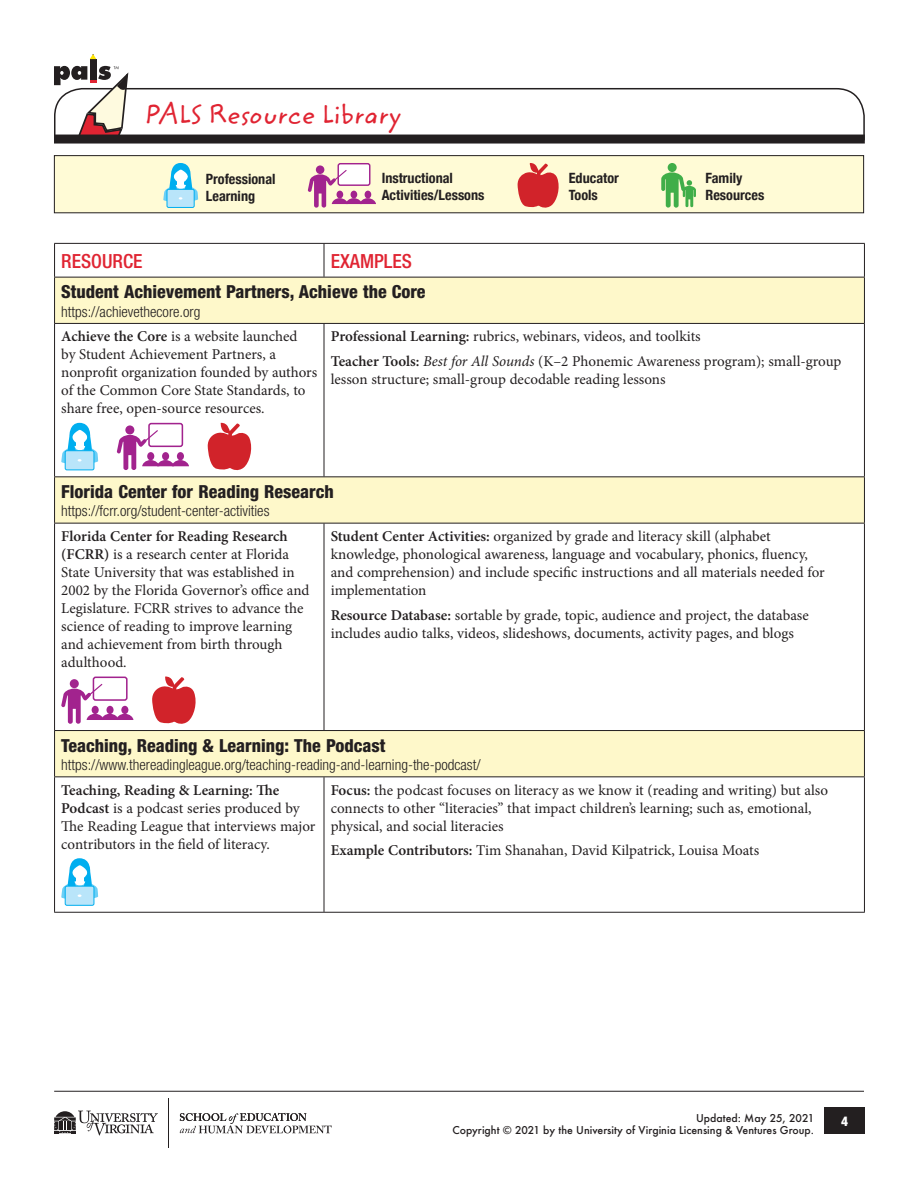
<style>
.page{position:relative;width:918px;height:1188px;background:#fff}
.page>*{position:absolute;margin:0;border:0;box-sizing:border-box;transform-origin:0 0}
.t1{font:27.15px "Zemke Hand ITC Std";color:#e02432}
.t2{font:500 condensed 19.5px "Helvetica Neue";color:#e02432}
.t3{font:800 condensed 18px "Helvetica Neue";color:#231f20}
.t4{font:15px/18px "Minion Pro";color:#231f20}
.t5{font:300 condensed 15px "Helvetica Neue";color:#231f20}
.t6{font:700 condensed 14.1px/17px "Helvetica Neue";color:#231f20}
.t7{font:800 condensed 13.5px "Helvetica Neue";color:#fff}
.t8{font:500 10.5px/12px "Futura";color:#231f20;text-align:right}
.s1{font-weight:600}
.s2{font-style:italic}
</style>
<div class="page">
<svg style="left:130px;top:88px;width:735px;height:47px"></svg>
<div style="left:90px;top:59px;width:6px;height:21px;background:#231f20"></div>
<svg style="left:90px;top:54px;width:6px;height:5px"></svg>
<svg style="left:54px;top:66px;width:76px;height:69px"></svg>
<div style="left:54px;top:135px;width:811px;height:9px;background:#231f20"></div>
<div style="left:824px;top:1107px;width:41px;height:27px;background:#231f20"></div>
<hr style="left:54px;top:1091px;width:810px;height:1px;background:#231f20">
<svg style="left:180px;top:1113px;width:152px;height:20px"></svg>
<hr style="left:168px;top:1098px;width:1px;height:50px;background:#231f20">
<svg style="left:54px;top:1111px;width:104px;height:25px"></svg>
<svg style="left:55px;top:278px;width:809px;height:498px"></svg>
<hr style="left:54px;top:243px;width:270px;height:1px;background:#231f20">
<hr style="left:54px;top:244px;width:1px;height:33px;background:#231f20">
<hr style="left:324px;top:243px;width:541px;height:1px;background:#231f20">
<hr style="left:324px;top:244px;width:1px;height:33px;background:#231f20">
<hr style="left:864px;top:244px;width:1px;height:33px;background:#231f20">
<hr style="left:54px;top:277px;width:270px;height:1px;background:#231f20">
<hr style="left:54px;top:277px;width:1px;height:46px;background:#231f20">
<hr style="left:324px;top:277px;width:541px;height:1px;background:#231f20">
<hr style="left:864px;top:277px;width:1px;height:46px;background:#231f20">
<hr style="left:324px;top:324px;width:1px;height:152px;background:#231f20">
<hr style="left:54px;top:476px;width:270px;height:1px;background:#231f20">
<hr style="left:54px;top:477px;width:1px;height:46px;background:#231f20">
<hr style="left:324px;top:476px;width:541px;height:1px;background:#231f20">
<hr style="left:864px;top:477px;width:1px;height:46px;background:#231f20">
<hr style="left:324px;top:524px;width:1px;height:206px;background:#231f20">
<hr style="left:54px;top:730px;width:270px;height:1px;background:#231f20">
<hr style="left:54px;top:731px;width:1px;height:45px;background:#231f20">
<hr style="left:324px;top:730px;width:541px;height:1px;background:#231f20">
<hr style="left:864px;top:731px;width:1px;height:45px;background:#231f20">
<hr style="left:324px;top:777px;width:1px;height:135px;background:#231f20">
<hr style="left:54px;top:912px;width:270px;height:1px;background:#231f20">
<hr style="left:324px;top:912px;width:541px;height:1px;background:#231f20">
<hr style="left:54px;top:323px;width:270px;height:1px;background:#231f20">
<hr style="left:54px;top:324px;width:1px;height:152px;background:#231f20">
<hr style="left:324px;top:323px;width:541px;height:1px;background:#231f20">
<hr style="left:864px;top:324px;width:1px;height:152px;background:#231f20">
<hr style="left:54px;top:523px;width:270px;height:1px;background:#231f20">
<hr style="left:54px;top:524px;width:1px;height:206px;background:#231f20">
<hr style="left:324px;top:523px;width:541px;height:1px;background:#231f20">
<hr style="left:864px;top:524px;width:1px;height:206px;background:#231f20">
<hr style="left:54px;top:776px;width:270px;height:1px;background:#231f20">
<hr style="left:54px;top:777px;width:1px;height:135px;background:#231f20">
<hr style="left:324px;top:776px;width:541px;height:1px;background:#231f20">
<hr style="left:864px;top:777px;width:1px;height:135px;background:#231f20">
<div style="left:65px;top:451px;width:29px;height:19px;background:#b9e5fa;border-radius:2px"></div>
<div style="left:65px;top:451px;width:29px;height:19px;border:1px solid #00aeef;border-radius:2px"></div>
<svg style="left:61px;top:423px;width:37px;height:42px"></svg>
<div style="left:149px;top:424px;width:33px;height:22px;background:#fff;border-radius:2px"></div>
<div style="left:148px;top:423px;width:35px;height:24px;border:2px solid #a2238e;border-radius:2px"></div>
<svg style="left:125px;top:425px;width:9px;height:9px"></svg>
<svg style="left:117px;top:429px;width:72px;height:41px"></svg>
<svg style="left:207px;top:422px;width:47px;height:50px"></svg>
<div style="left:93px;top:677px;width:34px;height:23px;background:#fff;border-radius:2px"></div>
<div style="left:93px;top:677px;width:35px;height:24px;border:2px solid #a2238e;border-radius:2px"></div>
<div style="left:70px;top:679px;width:9px;height:9px;background:#a2238e;border-radius:50%"></div>
<svg style="left:61px;top:683px;width:72px;height:41px"></svg>
<svg style="left:152px;top:676px;width:46px;height:50px"></svg>
<div style="left:65px;top:886px;width:29px;height:19px;background:#b9e5fa;border-radius:2px"></div>
<div style="left:65px;top:886px;width:29px;height:20px;border:1px solid #00aeef;border-radius:2px"></div>
<svg style="left:61px;top:858px;width:37px;height:42px"></svg>
<div style="left:54px;top:156px;width:810px;height:57px;background:#fffbd6"></div>
<div style="left:54px;top:155px;width:810px;height:58px;border:1px solid #231f20"></div>
<div style="left:167px;top:189px;width:27px;height:18px;background:#b9e5fa;border-radius:2px"></div>
<div style="left:167px;top:189px;width:27px;height:19px;border:1px solid #00aeef;border-radius:2px"></div>
<svg style="left:163px;top:163px;width:35px;height:40px"></svg>
<div style="left:338px;top:164px;width:32px;height:21px;background:#fff;border-radius:2px"></div>
<div style="left:338px;top:163px;width:32px;height:23px;border:1px solid #a2238e;border-radius:2px"></div>
<div style="left:316px;top:165px;width:8px;height:9px;background:#a2238e;border-radius:50%"></div>
<svg style="left:308px;top:169px;width:68px;height:39px"></svg>
<svg style="left:517px;top:163px;width:42px;height:45px"></svg>
<div style="left:668px;top:163px;width:9px;height:9px;background:#40ae49;border-radius:50%"></div>
<svg style="left:661px;top:172px;width:35px;height:36px"></svg>
<h1 class="t1" style="left:145px;top:95px;width:258px">PALS Resource Library</h1>
<p class="t6" style="left:206px;top:169px;width:71px">Professional<br>Learning</p>
<p class="t6" style="left:382px;top:168px;width:104px">Instructional<br>Activities/Lessons</p>
<p class="t6" style="left:569px;top:168px;width:52px">Educator<br>Tools</p>
<p class="t6" style="left:706px;top:168px;width:60px">Family<br>Resources</p>
<h2 class="t2" style="left:61px;top:249px;width:83px">RESOURCE</h2>
<h2 class="t2" style="left:331px;top:249px;width:83px">EXAMPLES</h2>
<p class="t3" style="left:61px;top:281px;width:366px">Student Achievement Partners, Achieve the Core</p>
<p class="t5" style="left:61px;top:303px;width:141px">https://achievethecore.org</p>
<p class="t4" style="left:61px;top:327px;width:257px"><span class="s1">Achieve the Core</span> is a website launched<br>by Student Achievement Partners, a nonprofit organization founded by authors of the Common Core State Standards, to share free, open-source resources.</p>
<p class="t4" style="left:331px;top:324px;width:512px;line-height:24.8px"><span class="s1">Professional Learning:</span> rubrics, webinars, videos, and toolkits<br><span class="s1">Teacher Tools:</span> <span class="s2">Best for All Sounds</span> (K–2 Phonemic Awareness program); small-group</p>
<p class="t4" style="left:331px;top:370px;width:336px">lesson structure; small-group decodable reading lessons</p>
<p class="t3" style="left:61px;top:481px;width:274px">Florida Center for Reading Research</p>
<p class="t5" style="left:61px;top:502px;width:210px">https://fcrr.org/student-center-activities</p>
<p class="t4" style="left:61px;top:527px;width:250px"><span class="s1">Florida Center for Reading Research (FCRR)</span> is a research center at Florida State University that was established in 2002 by the Florida Governor’s office and Legislature. FCRR strives to advance the science of reading to improve learning and achievement from birth through adulthood.</p>
<p class="t4" style="left:331px;top:527px;width:496px"><span class="s1">Student Center Activities:</span> organized by grade and literacy skill (alphabet knowledge, phonological awareness, language and vocabulary, phonics, fluency, and comprehension) and include specific instructions and all materials needed for implementation</p>
<p class="t4" style="left:331px;top:606px;width:480px"><span class="s1">Resource Database:</span> sortable by grade, topic, audience and project, the database includes audio talks, videos, slideshows, documents, activity pages, and blogs</p>
<p class="t3" style="left:61px;top:734px;width:326px">Teaching, Reading &amp; Learning: The Podcast</p>
<p class="t5" style="left:61px;top:756px;width:421px">https://www.thereadingleague.org/teaching-reading-and-learning-the-podcast/</p>
<p class="t4" style="left:61px;top:781px;width:256px"><span class="s1">Teaching, Reading &amp; Learning: The Podcast</span> is a podcast series produced by The Reading League that interviews major contributors in the field of literacy.</p>
<p class="t4" style="left:331px;top:781px;width:499px"><span class="s1">Focus:</span> the podcast focuses on literacy as we know it (reading and writing) but also connects to other “literacies” that impact children’s learning; such as, emotional, physical, and social literacies</p>
<p class="t4" style="left:331px;top:842px;width:430px"><span class="s1">Example Contributors:</span> Tim Shanahan, David Kilpatrick, Louisa Moats</p>
<p class="t8" style="left:452px;top:1112px;width:363px">Updated: May 25, 2021<br>Copyright © 2021 by the University of Virginia Licensing &amp; Ventures Group.</p>
<p class="t7" style="left:841px;top:1113px;width:9px">4</p>
</div>
